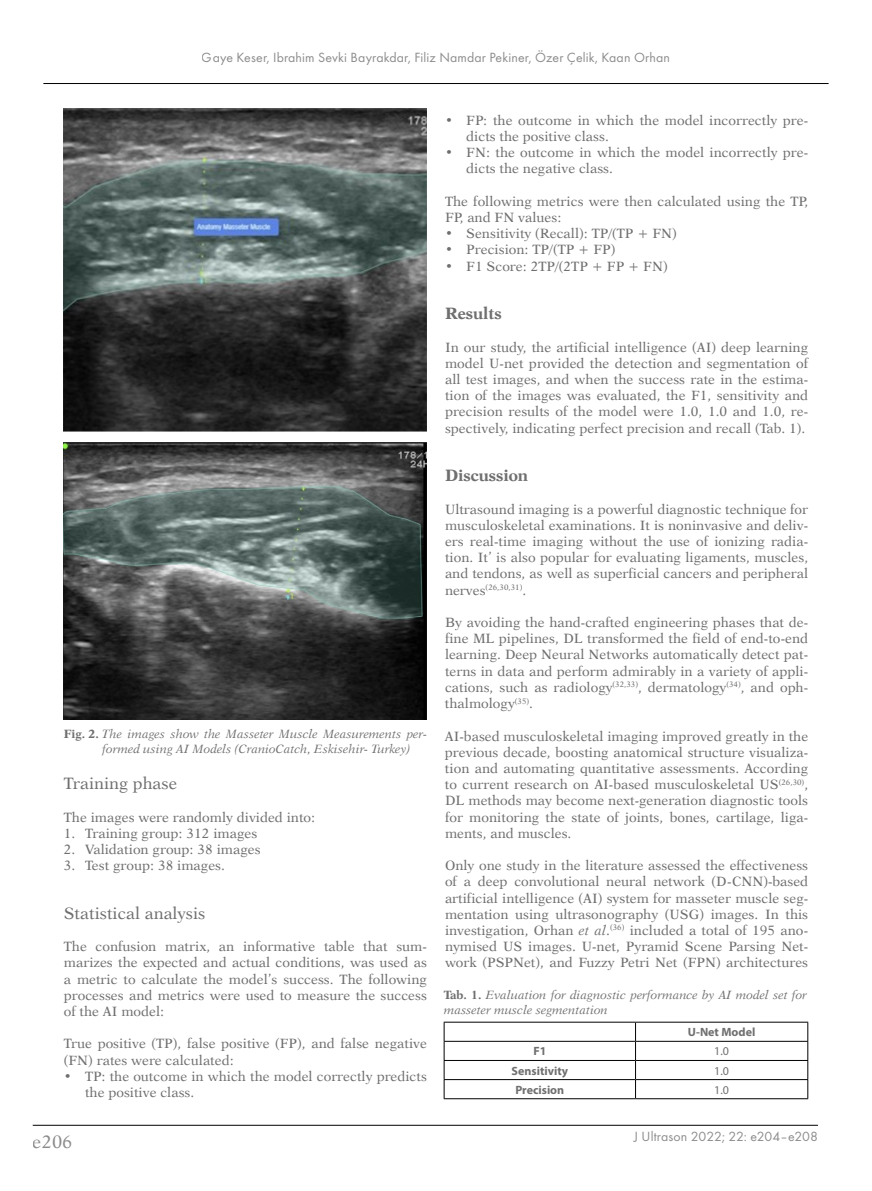
<style>
.page{position:relative;width:872px;height:1191px;background:#fff}
.page>*{position:absolute;margin:0;border:0;box-sizing:border-box;transform-origin:0 0}
.t1{font:18px "Dutch 823 EU Normal";color:#706f6f}
.t2{font:16.5px "Dutch 823 EU Normal";color:#706f6f}
.t3{font:16.5px "Dutch 823 EU Bold";color:#706f6f}
.t4{font:13.8px "Futura TCE";letter-spacing:.01em;color:#706f6f}
.t5{font:13.5px/16.2px "Dutch 823 EU Normal";color:#706f6f;text-align:justify}
.t6{font:12px/15px "Dutch 823 EU Italic";color:#706f6f}
.t7{font:700 12px "Myriad Pro";color:#706f6f}
.t8{font:12px "Myriad Pro";color:#706f6f}
.t9{font:7.8px "Dutch 823 EU Normal";color:#706f6f}
.s1{font-family:"Dutch 823 EU Bold"}
.s2{font-size:13.5px}
.s3{font-family:"Dutch 823 EU Italic"}
</style>
<div class="page">
<hr style="left:33px;top:1125px;width:785px;height:1px;background:#000">
<hr style="left:43px;top:83px;width:785px;height:1px;background:#000">
<img style="left:64px;top:108px;width:363px;height:611px">
<hr style="left:444px;top:1021px;width:191px;height:1px;background:#000">
<hr style="left:635px;top:1021px;width:173px;height:1px;background:#000">
<svg style="left:444px;top:1022px;width:364px;height:76px"></svg>
<hr style="left:444px;top:1098px;width:191px;height:1px;background:#000">
<hr style="left:635px;top:1098px;width:173px;height:1px;background:#000">
<p class="t4" style="left:202px;top:49px;width:469px">Gaye Keser, Ibrahim Sevki Bayrakdar, Filiz Namdar Pekiner, Özer Çelik, Kaan Orhan</p>
<p class="t6" style="left:102px;top:726px;width:326px;text-indent:-38px"><span class="s1">Fig. 2.</span> The images show the Masseter Muscle Measurements per&shy;formed using AI Models (CranioCatch, Eskisehir- Turkey)</p>
<p class="t2" style="left:64px;top:773px;width:115px">Training phase</p>
<p class="t5" style="left:64px;top:809px;width:253px">The images were randomly divided into:</p>
<p class="t5" style="left:64px;top:825px;width:195px">1. Training group: 312 images</p>
<p class="t5" style="left:64px;top:841px;width:198px">2. Validation group: 38 images</p>
<p class="t5" style="left:64px;top:857px;width:163px">3. Test group: 38 images.</p>
<p class="t2" style="left:64px;top:903px;width:143px">Statistical analysis</p>
<p class="t5" style="left:64px;top:938px;width:365px">The confusion matrix, an informative table that sum&shy;marizes the expected and actual conditions, was used as a metric to calculate the model’s success. The following processes and metrics were used to measure the success of the AI model:</p>
<p class="t5" style="left:64px;top:1035px;width:365px">True positive (TP), false positive (FP), and false negative (FN) rates were calculated:</p>
<p class="t5" style="left:85px;top:1068px;width:343px;text-indent:-21px">• TP: the outcome in which the model correctly predicts the positive class.</p>
<p class="t5" style="left:466px;top:112px;width:343px;text-indent:-21px">• FP: the outcome in which the model incorrectly pre&shy;dicts the positive class.</p>
<p class="t5" style="left:466px;top:144px;width:343px;text-indent:-21px">• FN: the outcome in which the model incorrectly pre&shy;dicts the negative class.</p>
<p class="t5" style="left:445px;top:193px;width:365px">The following metrics were then calculated using the TP,<br>FP, and FN values:</p>
<p class="t5" style="left:445px;top:225px;width:233px">• Sensitivity (Recall): TP/(TP + FN)</p>
<p class="t5" style="left:445px;top:242px;width:172px">• Precision: TP/(TP + FP)</p>
<p class="t5" style="left:445px;top:258px;width:224px">• F1 Score: 2TP/(2TP + FP + FN)</p>
<p class="t3" style="left:445px;top:303px;width:58px">Results</p>
<p class="t5" style="left:445px;top:339px;width:365px">In our study, the artificial intelligence (AI) deep learning model U-net provided the detection and segmentation of all test images, and when the success rate in the estima&shy;tion of the images was evaluated, the F1, sensitivity and precision results of the model were 1.0, 1.0 and 1.0, re&shy;spectively, indicating perfect precision and recall (Tab. 1).</p>
<p class="t3" style="left:445px;top:465px;width:85px">Discussion</p>
<p class="t5" style="left:445px;top:501px;width:365px">Ultrasound imaging is a powerful diagnostic technique for musculoskeletal examinations. It is noninvasive and deliv&shy;ers real-time imaging without the use of ionizing radia&shy;tion. It’ is also popular for evaluating ligaments, muscles, and tendons, as well as superficial cancers and peripheral</p>
<p class="t9" style="left:445px;top:582px;width:83px"><span class="s2">nerves</span>(26,30,31)<span class="s2">.</span></p>
<p class="t5" style="left:445px;top:614px;width:365px">By avoiding the hand-crafted engineering phases that de&shy;fine ML pipelines, DL transformed the field of end-to-end learning. Deep Neural Networks automatically detect pat&shy;terns in data and perform admirably in a variety of appli&shy;cations, such as radiology<sup>(32,33)</sup>, dermatology<sup>(34)</sup>, and oph&shy;thalmology<sup>(35)</sup>.</p>
<p class="t5" style="left:445px;top:728px;width:365px">AI-based musculoskeletal imaging improved greatly in the previous decade, boosting anatomical structure visualiza&shy;tion and automating quantitative assessments. According to current research on AI-based musculoskeletal US<sup>(26,30)</sup>, DL methods may become next-generation diagnostic tools for monitoring the state of joints, bones, cartilage, liga&shy;ments, and muscles.</p>
<p class="t5" style="left:445px;top:857px;width:365px">Only one study in the literature assessed the effectiveness of a deep convolutional neural network (D-CNN)-based artificial intelligence (AI) system for masseter muscle seg&shy;mentation using ultrasonography (USG) images. In this investigation, Orhan <span class="s3">et al</span>.<sup>(36)</sup> included a total of 195 ano&shy;nymised US images. U-net, Pyramid Scene Parsing Net&shy;work (PSPNet), and Fuzzy Petri Net (FPN) architectures</p>
<p class="t6" style="left:444px;top:987px;width:365px"><span class="s1">Tab. 1.</span> Evaluation for diagnostic performance by AI model set for masseter muscle segmentation</p>
<p class="t7" style="left:688px;top:1024px;width:69px">U-Net Model</p>
<p class="t7" style="left:533px;top:1043px;width:14px">F1</p>
<p class="t8" style="left:714px;top:1044px;width:16px">1.0</p>
<p class="t7" style="left:511px;top:1062px;width:58px">Sensitivity</p>
<p class="t8" style="left:714px;top:1063px;width:16px">1.0</p>
<p class="t7" style="left:515px;top:1081px;width:50px">Precision</p>
<p class="t8" style="left:714px;top:1082px;width:16px">1.0</p>
<h1 class="t1" style="left:33px;top:1131px;width:41px">e206</h1>
<p class="t4" style="left:634px;top:1128px;width:186px">J Ultrason 2022; 22: e204–e208</p>
</div>
